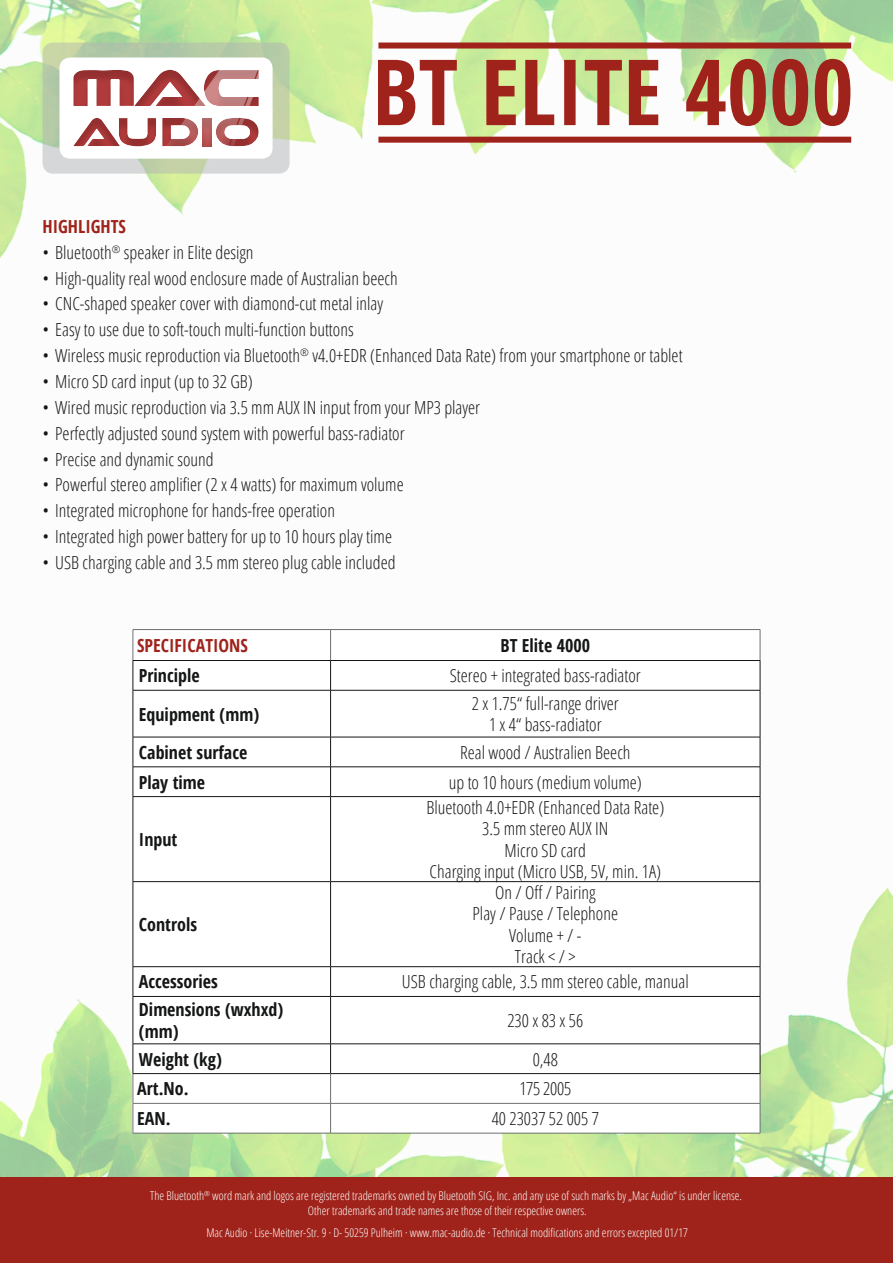
<style>
.page{position:relative;width:893px;height:1263px;background:#fff}
.page>*{position:absolute;margin:0;border:0;box-sizing:border-box;transform-origin:0 0}
.t1{font:300 condensed 18px/21.6px "Open Sans";color:#151616;text-align:center}
.t2{font:700 condensed 18px/21.6px "Open Sans";color:#151616}
.t3{font:700 condensed 18px "Open Sans";color:#9f231a}
.t4{font:300 condensed 12px/14.4px "Open Sans";color:#fff;text-align:center}
</style>
<div class="page">
<img style="left:0;top:0;width:893px;height:1178px">
<svg style="left:43px;top:43px;width:246px;height:131px;background:#cbd3c4"></svg>
<div style="left:59px;top:58px;width:214px;height:101px;background:#fff;border-radius:11px"></div>
<svg style="left:44px;top:47px;width:244px;height:103px"></svg>
<svg style="left:159px;top:59px;width:109px;height:91px"></svg>
<div style="left:0;top:1178px;width:893px;height:85px;background:#9f231a"></div>
<div style="left:378px;top:43px;width:473px;height:6px;background:#9f231a"></div>
<div style="left:378px;top:137px;width:473px;height:6px;background:#9f231a"></div>
<svg style="left:378px;top:59px;width:472px;height:67px"></svg>
<div style="left:133px;top:629px;width:627px;height:504px;background:#fff"></div>
<hr style="left:133px;top:629px;width:198px;height:1px;background:#6e706f">
<hr style="left:133px;top:630px;width:1px;height:30px;background:#6e706f">
<hr style="left:330px;top:630px;width:1px;height:30px;background:#6e706f">
<hr style="left:331px;top:629px;width:429px;height:1px;background:#6e706f">
<hr style="left:760px;top:630px;width:1px;height:30px;background:#6e706f">
<hr style="left:331px;top:1103px;width:429px;height:1px;background:#6e706f">
<hr style="left:760px;top:1103px;width:1px;height:30px;background:#6e706f">
<hr style="left:331px;top:1133px;width:429px;height:1px;background:#6e706f">
<hr style="left:133px;top:660px;width:198px;height:1px;background:#151616">
<svg style="left:133px;top:661px;width:1px;height:29px"></svg>
<hr style="left:331px;top:660px;width:429px;height:1px;background:#151616">
<svg style="left:330px;top:661px;width:1px;height:29px"></svg>
<svg style="left:760px;top:661px;width:1px;height:29px"></svg>
<hr style="left:133px;top:690px;width:198px;height:1px;background:#151616">
<hr style="left:133px;top:690px;width:1px;height:47px;background:#151616">
<hr style="left:331px;top:690px;width:429px;height:1px;background:#151616">
<hr style="left:330px;top:690px;width:1px;height:47px;background:#151616">
<hr style="left:760px;top:690px;width:1px;height:47px;background:#151616">
<hr style="left:133px;top:737px;width:198px;height:1px;background:#151616">
<hr style="left:133px;top:737px;width:1px;height:30px;background:#151616">
<hr style="left:331px;top:737px;width:429px;height:1px;background:#151616">
<hr style="left:330px;top:737px;width:1px;height:30px;background:#151616">
<hr style="left:760px;top:737px;width:1px;height:30px;background:#151616">
<hr style="left:133px;top:766px;width:198px;height:1px;background:#151616">
<svg style="left:133px;top:767px;width:1px;height:29px"></svg>
<hr style="left:331px;top:766px;width:429px;height:1px;background:#151616">
<svg style="left:330px;top:767px;width:1px;height:29px"></svg>
<svg style="left:760px;top:767px;width:1px;height:29px"></svg>
<hr style="left:133px;top:796px;width:198px;height:1px;background:#151616">
<hr style="left:133px;top:797px;width:1px;height:84px;background:#151616">
<hr style="left:331px;top:796px;width:429px;height:1px;background:#151616">
<hr style="left:330px;top:797px;width:1px;height:84px;background:#151616">
<hr style="left:760px;top:797px;width:1px;height:84px;background:#151616">
<hr style="left:133px;top:881px;width:198px;height:1px;background:#151616">
<hr style="left:133px;top:882px;width:1px;height:84px;background:#151616">
<hr style="left:331px;top:881px;width:429px;height:1px;background:#151616">
<hr style="left:330px;top:882px;width:1px;height:84px;background:#151616">
<hr style="left:760px;top:882px;width:1px;height:84px;background:#151616">
<hr style="left:133px;top:966px;width:198px;height:1px;background:#151616">
<svg style="left:133px;top:967px;width:1px;height:29px"></svg>
<hr style="left:331px;top:966px;width:429px;height:1px;background:#151616">
<svg style="left:330px;top:967px;width:1px;height:29px"></svg>
<svg style="left:760px;top:967px;width:1px;height:29px"></svg>
<hr style="left:133px;top:996px;width:198px;height:1px;background:#151616">
<hr style="left:133px;top:997px;width:1px;height:47px;background:#151616">
<hr style="left:331px;top:996px;width:429px;height:1px;background:#151616">
<hr style="left:330px;top:997px;width:1px;height:47px;background:#151616">
<hr style="left:760px;top:997px;width:1px;height:47px;background:#151616">
<hr style="left:133px;top:1043px;width:198px;height:1px;background:#151616">
<hr style="left:331px;top:1043px;width:429px;height:1px;background:#151616">
<svg style="left:760px;top:1044px;width:1px;height:59px"></svg>
<hr style="left:133px;top:1073px;width:198px;height:1px;background:#151616">
<hr style="left:331px;top:1073px;width:429px;height:1px;background:#151616">
<svg style="left:133px;top:1044px;width:1px;height:59px"></svg>
<svg style="left:330px;top:1044px;width:1px;height:59px"></svg>
<hr style="left:133px;top:1103px;width:198px;height:1px;background:#6e706f">
<hr style="left:133px;top:1103px;width:1px;height:30px;background:#6e706f">
<hr style="left:330px;top:1103px;width:1px;height:30px;background:#6e706f">
<hr style="left:133px;top:1133px;width:198px;height:1px;background:#6e706f">
<p class="t3" style="left:43px;top:214px;width:85px">HIGHLIGHTS</p>
<p class="t1" style="left:43px;top:241px;width:213px">• Bluetooth<sup>®</sup> speaker in Elite design</p>
<p class="t1" style="left:43px;top:267px;width:357px">• High-quality real wood enclosure made of Australian beech</p>
<p class="t1" style="left:43px;top:292px;width:342px">• CNC-shaped speaker cover with diamond-cut metal inlay</p>
<p class="t1" style="left:43px;top:318px;width:313px">• Easy to use due to soft-touch multi-function buttons</p>
<p class="t1" style="left:43px;top:344px;width:642px">• Wireless music reproduction via Bluetooth<sup>®</sup> v4.0+EDR (Enhanced Data Rate) from your smartphone or tablet</p>
<p class="t1" style="left:43px;top:370px;width:212px">• Micro SD card input (up to 32 GB)</p>
<p class="t1" style="left:43px;top:396px;width:439px">• Wired music reproduction via 3.5 mm AUX IN input from your MP3 player</p>
<p class="t1" style="left:43px;top:422px;width:364px">• Perfectly adjusted sound system with powerful bass-radiator</p>
<p class="t1" style="left:43px;top:448px;width:173px">• Precise and dynamic sound</p>
<p class="t1" style="left:43px;top:473px;width:363px">• Powerful stereo amplifier (2 x 4 watts) for maximum volume</p>
<p class="t1" style="left:43px;top:499px;width:294px">• Integrated microphone for hands-free operation</p>
<p class="t1" style="left:43px;top:525px;width:351px">• Integrated high power battery for up to 10 hours play time</p>
<p class="t1" style="left:43px;top:551px;width:355px">• USB charging cable and 3.5 mm stereo plug cable included</p>
<p class="t3" style="left:137px;top:633px;width:112px">SPECIFICATIONS</p>
<p class="t2" style="left:501px;top:634px;width:91px">BT Elite 4000</p>
<p class="t2" style="left:139px;top:664px;width:62px">Principle</p>
<p class="t1" style="left:450px;top:664px;width:192px">Stereo + integrated bass-radiator</p>
<p class="t2" style="left:139px;top:703px;width:122px">Equipment (mm)</p>
<p class="t1" style="left:472px;top:692px;width:149px">2 x 1.75“ full-range driver<br>1 x 4“ bass-radiator</p>
<p class="t2" style="left:139px;top:741px;width:110px">Cabinet surface</p>
<p class="t1" style="left:460px;top:741px;width:172px">Real wood / Australien Beech</p>
<p class="t2" style="left:139px;top:771px;width:68px">Play time</p>
<p class="t1" style="left:449px;top:771px;width:195px">up to 10 hours (medium volume)</p>
<p class="t2" style="left:139px;top:828px;width:40px">Input</p>
<p class="t2" style="left:139px;top:913px;width:60px">Controls</p>
<p class="t1" style="left:426px;top:796px;width:239px">Bluetooth 4.0+EDR (Enhanced Data Rate)<br>3.5 mm stereo AUX IN<br>Micro SD card<br>Charging input (Micro USB, 5V, min. 1A)</p>
<p class="t1" style="left:473px;top:881px;width:147px">On / Off / Pairing<br>Play / Pause / Telephone<br>Volume + / -<br>Track &lt; / &gt;</p>
<p class="t2" style="left:139px;top:971px;width:81px">Accessories</p>
<p class="t1" style="left:402px;top:970px;width:288px">USB charging cable, 3.5 mm stereo cable, manual</p>
<p class="t2" style="left:139px;top:998px;width:146px">Dimensions (wxhxd) (mm)</p>
<p class="t1" style="left:507px;top:1009px;width:77px">230 x 83 x 56</p>
<p class="t2" style="left:139px;top:1048px;width:84px">Weight (kg)</p>
<p class="t1" style="left:533px;top:1048px;width:27px">0,48</p>
<p class="t2" style="left:137px;top:1078px;width:53px">Art.No.</p>
<p class="t1" style="left:519px;top:1077px;width:53px">175 2005</p>
<p class="t2" style="left:137px;top:1107px;width:35px">EAN.</p>
<p class="t1" style="left:492px;top:1107px;width:109px">40 23037 52 005 7</p>
<p class="t4" style="left:150px;top:1188px;width:593px">The Bluetooth<sup>®</sup> word mark and logos are registered trademarks owned by Bluetooth SIG, Inc. and any use of such marks by „Mac Audio“ is under license.<br>Other trademarks and trade names are those of their respective owners.</p>
<p class="t4" style="left:206px;top:1225px;width:483px">Mac Audio · Lise-Meitner-Str. 9 · D- 50259 Pulheim · www.mac-audio.de · Technical modifications and errors excepted 01/17</p>
</div>
